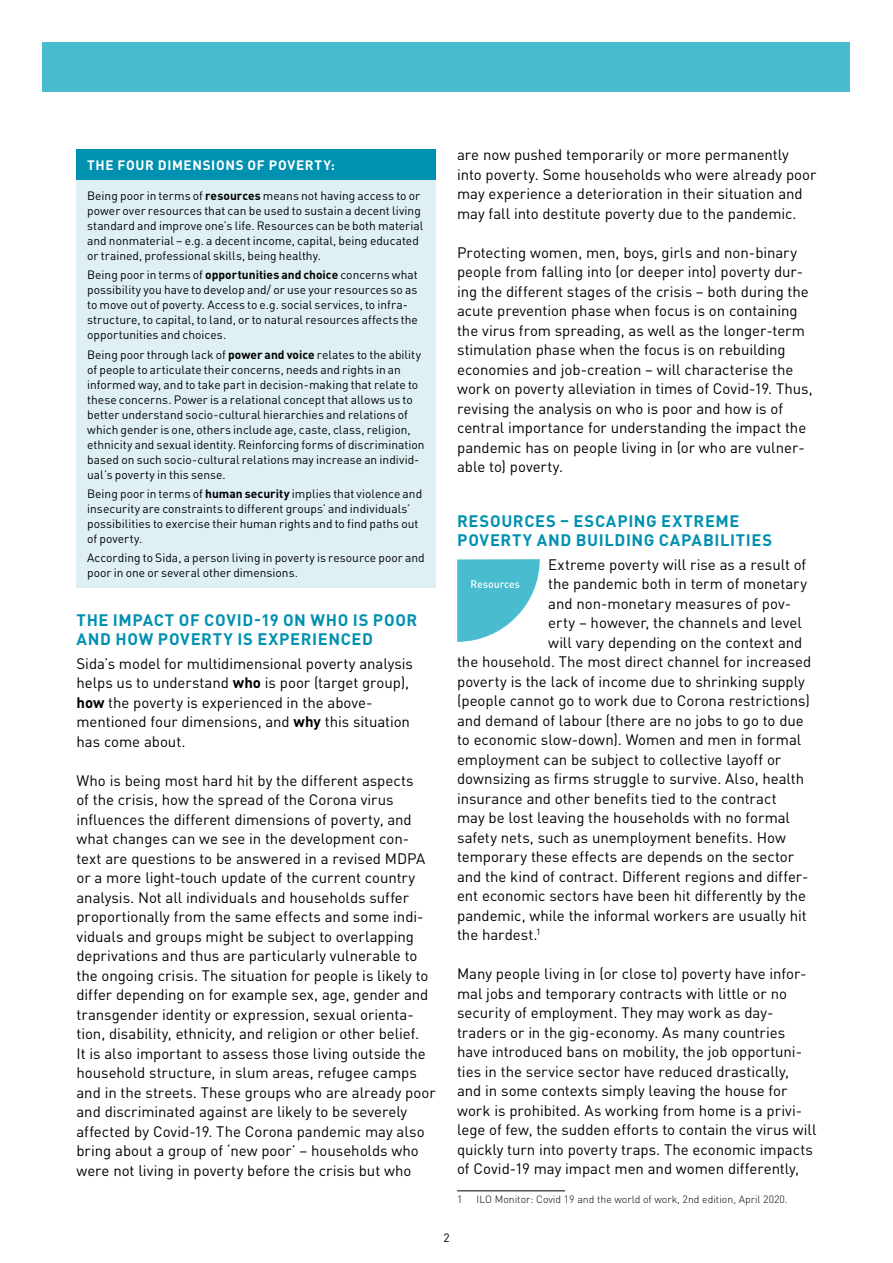
<style>
.page{position:relative;width:893px;height:1263px;background:#fff}
.page>*{position:absolute;margin:0;border:0;box-sizing:border-box;transform-origin:0 0}
.t1{font:700 16.5px/19.5px "DIN Pro";letter-spacing:.04em;color:#0091b0}
.t2{font:15px/19.5px "DIN Pro";letter-spacing:-.005em;color:#000}
.t3{font:700 13.5px "DIN Pro";letter-spacing:.045em;color:#fff}
.t4{font:12px/15px "DIN Pro";color:#000}
.t5{font:300 10.5px "DIN Pro";color:#000}
.s1{font-weight:700}
</style>
<div class="page">
<div style="left:43px;top:43px;width:807px;height:49px;background:#49bdcf"></div>
<div style="left:76px;top:149px;width:360px;height:31px;background:#0091b0"></div>
<div style="left:76px;top:180px;width:360px;height:408px;background:#def0f4"></div>
<hr style="left:457px;top:1190px;width:108px;height:1px;background:#000">
<svg style="left:457px;top:559px;width:83px;height:83px"></svg>
<p class="t3" style="left:87px;top:156px;width:249px">THE FOUR DIMENSIONS OF POVERTY:</p>
<p class="t4" style="left:87px;top:188px;width:338px">Being poor in terms of <span class="s1">resources</span> means not having access to or power over resources that can be used to sustain a decent living standard and improve one’s life. Resources can be both material and nonmaterial – e.g. a decent income, capital, being educated or trained, professional skills, being healthy.</p>
<p class="t4" style="left:87px;top:267px;width:332px">Being poor in terms of <span class="s1">opportunities and choice</span> concerns what possibility you have to develop and/ or use your resources so as to move out of poverty. Access to e.g. social services, to infra&shy;structure, to capital, to land, or to natural resources affects the opportunities and choices.</p>
<p class="t4" style="left:87px;top:346px;width:339px">Being poor through lack of <span class="s1">power and voice</span> relates to the ability of people to articulate their concerns, needs and rights in an informed way, and to take part in decision-making that relate to these concerns. Power is a relational concept that allows us to better understand socio-cultural hierarchies and relations of which gender is one, others include age, caste, class, religion, ethnicity and sexual identity. Reinforcing forms of discrimination based on such socio-cultural relations may increase an individ&shy;ual’s poverty in this sense.</p>
<p class="t4" style="left:87px;top:486px;width:337px">Being poor in terms of <span class="s1">human security</span> implies that violence and insecurity are constraints to different groups’ and individuals’ possibilities to exercise their human rights and to find paths out of poverty.</p>
<p class="t4" style="left:87px;top:550px;width:339px">According to Sida, a person living in poverty is resource poor and poor in one or several other dimensions.</p>
<p class="t1" style="left:77px;top:609px;width:342px">THE IMPACT OF COVID-19 ON WHO IS POOR<br>AND HOW POVERTY IS EXPERIENCED</p>
<p class="t2" style="left:76px;top:653px;width:338px">Sida’s model for multidimensional poverty analysis helps us to understand <span class="s1">who</span> is poor (target group), <span class="s1">how</span> the poverty is experienced in the above&shy;mentioned four dimensions, and <span class="s1">why</span> this situation has come about.</p>
<p class="t2" style="left:76px;top:770px;width:361px">Who is being most hard hit by the different aspects<br>of the crisis, how the spread of the Corona virus influences the different dimensions of poverty, and what changes can we see in the development con&shy;text are questions to be answered in a revised MDPA or a more light-touch update of the current country analysis. Not all individuals and households suffer proportionally from the same effects and some indi&shy;viduals and groups might be subject to overlapping deprivations and thus are particularly vulnerable to the ongoing crisis. The situation for people is likely to differ depending on for example sex, age, gender and transgender identity or expression, sexual orienta&shy;tion, disability, ethnicity, and religion or other belief.<br>It is also important to assess those living outside the household structure, in slum areas, refugee camps and in the streets. These groups who are already poor and discriminated against are likely to be severely affected by Covid-19. The Corona pandemic may also bring about a group of ‘new poor’ – households who were not living in poverty before the crisis but who</p>
<p class="t2" style="left:457px;top:144px;width:361px">are now pushed temporarily or more permanently into poverty. Some households who were already poor may experience a deterioration in their situation and may fall into destitute poverty due to the pandemic.</p>
<p class="t2" style="left:457px;top:242px;width:357px">Protecting women, men, boys, girls and non-binary people from falling into (or deeper into) poverty dur&shy;ing the different stages of the crisis – both during the acute prevention phase when focus is on containing the virus from spreading, as well as the longer-term stimulation phase when the focus is on rebuilding economies and job-creation – will characterise the work on poverty alleviation in times of Covid-19. Thus, revising the analysis on who is poor and how is of central importance for understanding the impact the pandemic has on people living in (or who are vulner&shy;able to) poverty.</p>
<p class="t1" style="left:457px;top:510px;width:317px">RESOURCES – ESCAPING EXTREME<br>POVERTY AND BUILDING CAPABILITIES</p>
<p class="t2" style="left:548px;top:554px;width:260px">Extreme poverty will rise as a result of</p>
<p class="t2" style="left:548px;top:573px;width:260px">the pandemic both in term of monetary</p>
<p class="t2" style="left:548px;top:593px;width:244px">and non-monetary measures of pov-</p>
<p class="t2" style="left:548px;top:612px;width:255px">erty – however, the channels and level</p>
<p class="t2" style="left:548px;top:632px;width:256px">will vary depending on the context and</p>
<p class="t2" style="left:457px;top:651px;width:356px">the household. The most direct channel for increased</p>
<p class="t2" style="left:457px;top:671px;width:349px">poverty is the lack of income due to shrinking supply</p>
<p class="t2" style="left:457px;top:690px;width:354px">(people cannot go to work due to Corona restrictions)</p>
<p class="t2" style="left:457px;top:710px;width:348px">and demand of labour (there are no jobs to go to due</p>
<p class="t2" style="left:457px;top:729px;width:346px">to economic slow-down). Women and men in formal</p>
<p class="t2" style="left:457px;top:749px;width:326px">employment can be subject to collective layoff or</p>
<p class="t2" style="left:457px;top:768px;width:349px">downsizing as firms struggle to survive. Also, health</p>
<p class="t2" style="left:457px;top:788px;width:321px">insurance and other benefits tied to the contract</p>
<p class="t2" style="left:457px;top:807px;width:334px">may be lost leaving the households with no formal</p>
<p class="t2" style="left:457px;top:827px;width:330px">safety nets, such as unemployment benefits. How</p>
<p class="t2" style="left:457px;top:846px;width:338px">temporary these effects are depends on the sector</p>
<p class="t2" style="left:457px;top:866px;width:353px">and the kind of contract. Different regions and differ-</p>
<p class="t2" style="left:457px;top:885px;width:351px">ent economic sectors have been hit differently by the</p>
<p class="t2" style="left:457px;top:905px;width:351px">pandemic, while the informal workers are usually hit</p>
<p class="t2" style="left:457px;top:924px;width:85px">the hardest.<sup>1</sup></p>
<p class="t2" style="left:457px;top:963px;width:361px">Many people living in (or close to) poverty have infor&shy;mal jobs and temporary contracts with little or no security of employment. They may work as day&shy;traders or in the gig-economy. As many countries have introduced bans on mobility, the job opportuni&shy;ties in the service sector have reduced drastically, and in some contexts simply leaving the house for work is prohibited. As working from home is a privi&shy;lege of few, the sudden efforts to contain the virus will quickly turn into poverty traps. The economic impacts of Covid-19 may impact men and women differently,</p>
<p class="t5" style="left:457px;top:1192px;width:7px">1</p>
<p class="t5" style="left:477px;top:1192px;width:312px">ILO Monitor: Covid 19 and the world of work, 2nd edition, April 2020.</p>
<p class="t4" style="left:443px;top:1230px;width:8px">2</p>
</div>
